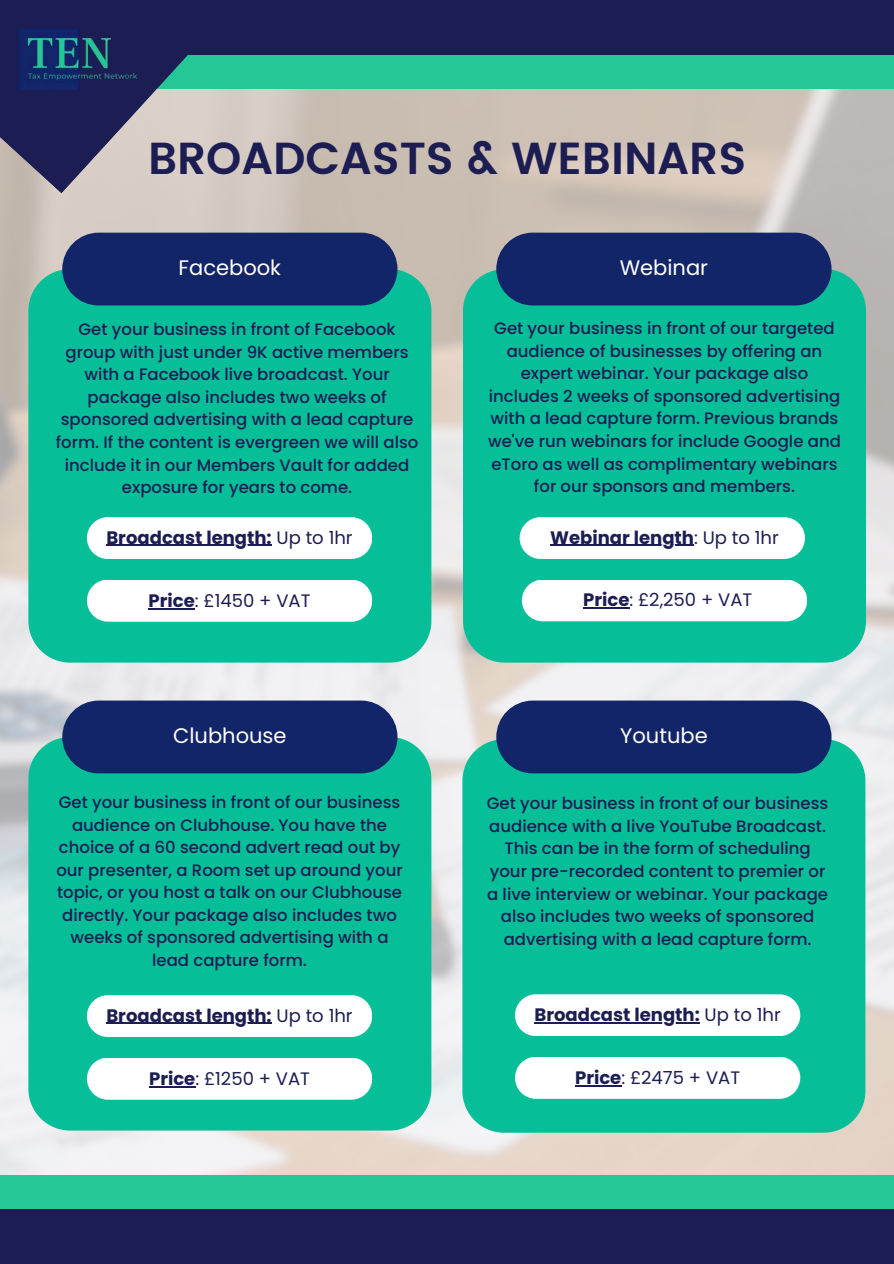
<style>
.page{position:relative;width:894px;height:1264px;background:#fff}
.page>*{position:absolute;margin:0;border:0;box-sizing:border-box;transform-origin:0 0}
.t1{font:600 44.85px "Poppins";color:#1b1d53}
.t2{font:21px "Poppins";color:#fff}
.t3{font:700 18px "Poppins";color:#1b1d53}
.t4{font:18px "Poppins";color:#1b1d53}
.t5{font:500 16.5px/22.5px "Poppins";color:#1b1d53;text-align:center}
.s1{font-weight:400}
.s2{font-weight:700}
</style>
<div class="page">
<img style="left:0;top:89px;width:893px;height:1086px">
<div style="left:44px;top:52px;width:849px;height:37px;background:#25c797"></div>
<div style="left:0;top:1175px;width:893px;height:37px;background:#25c797"></div>
<div style="left:56px;top:0;width:837px;height:55px;background:#1b1d53"></div>
<div style="left:0;top:1209px;width:893px;height:54px;background:#1b1d53"></div>
<svg style="left:0;top:0;width:285px;height:193px"></svg>
<img style="left:18px;top:29px;width:118px;height:60px">
<div style="left:28px;top:269px;width:403px;height:393px;background:#06bf99"></div>
<div style="left:463px;top:269px;width:402px;height:393px;background:#06bf99"></div>
<div style="left:28px;top:737px;width:403px;height:393px;background:#06bf99"></div>
<div style="left:462px;top:739px;width:403px;height:393px;background:#06bf99"></div>
<div style="left:62px;top:233px;width:335px;height:72px;background:#122569;border-radius:36px"></div>
<div style="left:496px;top:233px;width:335px;height:72px;background:#122569;border-radius:36px"></div>
<div style="left:62px;top:700px;width:335px;height:73px;background:#122569;border-radius:36px"></div>
<div style="left:496px;top:700px;width:335px;height:73px;background:#122569;border-radius:36px"></div>
<div style="left:87px;top:517px;width:285px;height:42px;background:#fff;border-radius:21px"></div>
<div style="left:87px;top:579px;width:285px;height:42px;background:#fff;border-radius:21px"></div>
<hr style="left:106px;top:545px;width:166px;height:1px;background:#1b1d53">
<hr style="left:148px;top:608px;width:47px;height:1px;background:#1b1d53">
<div style="left:521px;top:579px;width:285px;height:42px;background:#fff;border-radius:21px"></div>
<div style="left:519px;top:517px;width:285px;height:42px;background:#fff;border-radius:21px"></div>
<hr style="left:550px;top:545px;width:143px;height:1px;background:#1b1d53">
<hr style="left:583px;top:607px;width:46px;height:1px;background:#1b1d53">
<div style="left:87px;top:995px;width:285px;height:41px;background:#fff;border-radius:21px"></div>
<div style="left:87px;top:1057px;width:285px;height:42px;background:#fff;border-radius:21px"></div>
<hr style="left:106px;top:1022px;width:166px;height:1px;background:#1b1d53">
<hr style="left:149px;top:1086px;width:46px;height:1px;background:#1b1d53">
<div style="left:515px;top:994px;width:284px;height:42px;background:#fff;border-radius:21px"></div>
<div style="left:515px;top:1056px;width:284px;height:42px;background:#fff;border-radius:21px"></div>
<hr style="left:534px;top:1021px;width:165px;height:2px;background:#1b1d53">
<hr style="left:575px;top:1085px;width:46px;height:1px;background:#1b1d53">
<h1 class="t1" style="left:148px;top:125px;width:599px">BROADCASTS &amp; WEBINARS</h1>
<p class="t2" style="left:178px;top:256px;width:104px">Facebook</p>
<p class="t2" style="left:619px;top:256px;width:90px">Webinar</p>
<p class="t5" style="left:56px;top:318px;width:364px">Get your business in front of Facebook group with just under 9K active members with a Facebook live broadcast. Your package also includes two weeks of sponsored advertising with a lead capture form. If the content is evergreen we will also include it in our Members Vault for added exposure for years to come.</p>
<p class="t5" style="left:488px;top:317px;width:354px">Get your business in front of our targeted audience of businesses by offering an expert webinar. Your package also includes 2 weeks of sponsored advertising with a lead capture form. Previous brands we've run webinars for include Google and eToro as well as complimentary webinars for our sponsors and members.</p>
<p class="t3" style="left:106px;top:527px;width:248px">Broadcast length: <span class="s1">Up to 1hr</span></p>
<p class="t4" style="left:148px;top:590px;width:163px"><span class="s2">Price</span>: £1450 + VAT</p>
<p class="t3" style="left:550px;top:527px;width:230px">Webinar length<span class="s1">: Up to 1hr</span></p>
<p class="t4" style="left:583px;top:589px;width:170px"><span class="s2">Price</span>: £2,250 + VAT</p>
<p class="t2" style="left:173px;top:723px;width:115px">Clubhouse</p>
<p class="t2" style="left:620px;top:723px;width:89px">Youtube</p>
<p class="t5" style="left:56px;top:791px;width:348px">Get your business in front of our business audience on Clubhouse. You have the choice of a 60 second advert read out by our presenter, a Room set up around your topic, or you host a talk on our Clubhouse directly. Your package also includes two weeks of sponsored advertising with a lead capture form.</p>
<p class="t5" style="left:486px;top:792px;width:343px">Get your business in front of our business audience with a live YouTube Broadcast.<br>This can be in the form of scheduling your pre-recorded content to premier or a live interview or webinar. Your package also includes two weeks of sponsored advertising with a lead capture form.</p>
<p class="t3" style="left:106px;top:1004px;width:248px">Broadcast length: <span class="s1">Up to 1hr</span></p>
<p class="t4" style="left:149px;top:1068px;width:162px"><span class="s2">Price</span>: £1250 + VAT</p>
<p class="t3" style="left:534px;top:1004px;width:248px">Broadcast length: <span class="s1">Up to 1hr</span></p>
<p class="t4" style="left:575px;top:1067px;width:166px"><span class="s2">Price</span>: £2475 + VAT</p>
</div>
